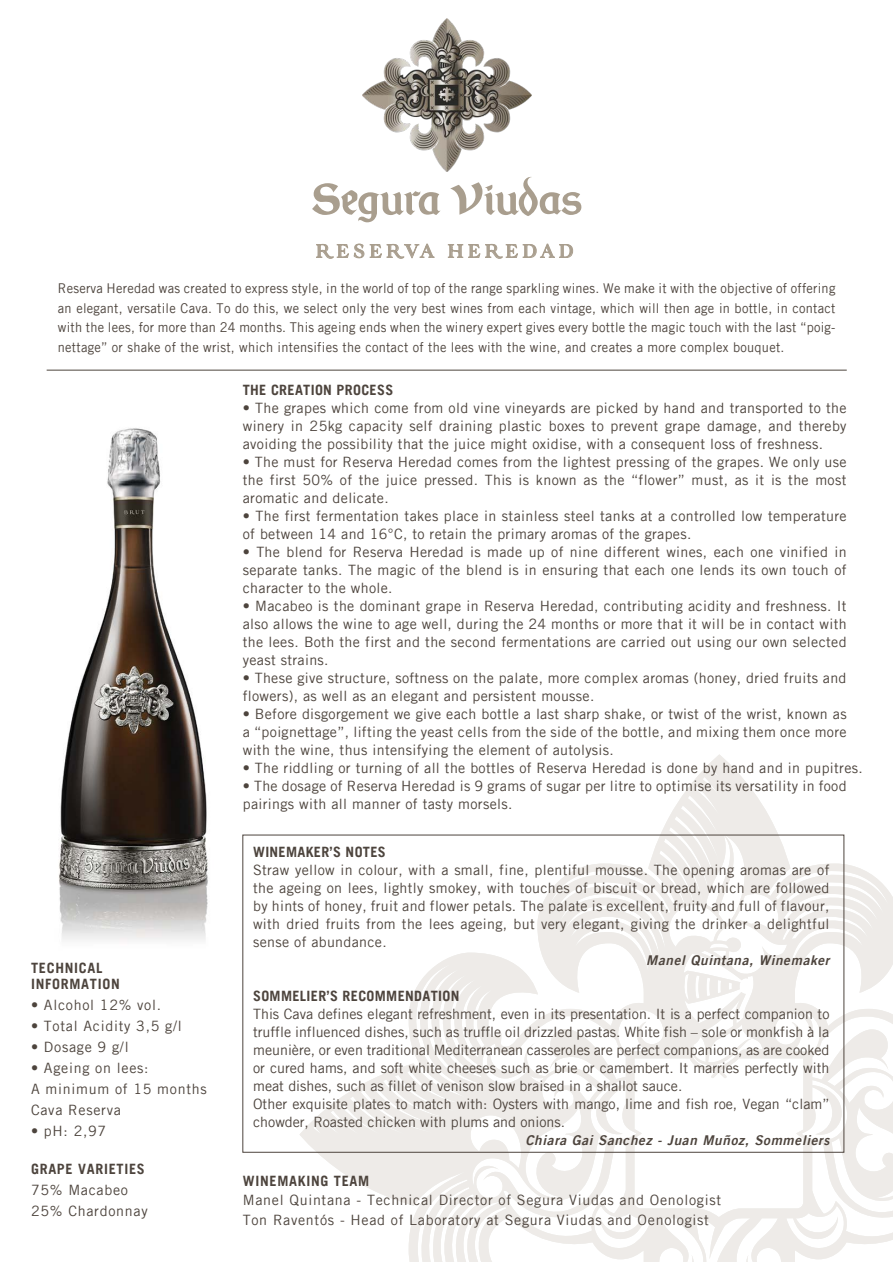
<style>
.page{position:relative;width:893px;height:1262px;background:#fff}
.page>*{position:absolute;margin:0;border:0;box-sizing:border-box;transform-origin:0 0}
.t1{font:600 19.5px "Velour";letter-spacing:.2em;color:#a99e8e}
.t2{font:14.25px/18px "Trade Gothic LT";letter-spacing:.025em;color:#4d443d;text-align:justify}
.t3{font:14.25px/18px "Trade Gothic LT";color:#4d443d}
.t4{font:14.25px/21px "Trade Gothic LT";letter-spacing:.05em;color:#4d443d}
.t5{font:700 14.25px "Trade Gothic LT";letter-spacing:.025em;color:#4d443d}
.t6{font:700 14.25px/16.5px "Trade Gothic LT";letter-spacing:.05em;color:#4d443d}
.t7{font:13.5px/19.5px "Trade Gothic LT";letter-spacing:.02em;color:#4d443d;text-align:justify;scale:.95 1}
.t8{font:italic 13.5px "Trade Gothic LT Bold Two";letter-spacing:.05em;color:#4d443d}
</style>
<div class="page">
<img style="left:59px;top:428px;width:149px;height:513px">
<svg style="left:299px;top:754px;width:593px;height:508px"></svg>
<hr style="left:47px;top:370px;width:799px;height:1px;background:#4d443d">
<svg style="left:316px;top:243px;width:119px;height:16px"></svg>
<svg style="left:447px;top:171px;width:134px;height:88px"></svg>
<svg style="left:312px;top:183px;width:128px;height:39px"></svg>
<img style="left:362px;top:18px;width:169px;height:153px">
<h1 class="t1" style="left:315px;top:240px;width:260px">RESERVA HEREDAD</h1>
<p class="t7" style="left:58px;top:278px;width:820px">Reserva Heredad was created to express style, in the world of top of the range sparkling wines. We make it with the objective of offering an elegant, versatile Cava. To do this, we select only the very best wines from each vintage, which will then age in bottle, in contact with the lees, for more than 24 months. This ageing ends when the winery expert gives every bottle the magic touch with the last “poig&shy;nettage” or shake of the wrist, which intensifies the contact of the lees with the wine, and creates a more complex bouquet.</p>
<p class="t6" style="left:31px;top:959px;width:90px">TECHNICAL<br>INFORMATION</p>
<p class="t4" style="left:31px;top:994px;width:132px">• Alcohol 12% vol.</p>
<p class="t4" style="left:31px;top:1015px;width:152px">• Total Acidity 3,5 g/l</p>
<p class="t2" style="left:31px;top:1037px;width:99px">• Dosage 9 g/l</p>
<p class="t4" style="left:31px;top:1057px;width:177px">• Ageing on lees:<br>A minimum of 15 months<br>Cava Reserva</p>
<p class="t2" style="left:31px;top:1121px;width:77px">• pH: 2,97</p>
<p class="t6" style="left:31px;top:1160px;width:115px">GRAPE VARIETIES</p>
<p class="t4" style="left:31px;top:1178px;width:118px">75% Macabeo<br>25% Chardonnay</p>
<p class="t5" style="left:243px;top:381px;width:152px">THE CREATION PROCESS</p>
<p class="t2" style="left:243px;top:399px;width:605px">• The grapes which come from old vine vineyards are picked by hand and transported to the winery in 25kg capacity self draining plastic boxes to prevent grape damage, and thereby avoiding the possibility that the juice might oxidise, with a consequent loss of freshness.</p>
<p class="t2" style="left:243px;top:453px;width:605px">• The must for Reserva Heredad comes from the lightest pressing of the grapes. We only use the first 50% of the juice pressed. This is known as the “flower” must, as it is the most aromatic and delicate.</p>
<p class="t2" style="left:243px;top:507px;width:605px">• The first fermentation takes place in stainless steel tanks at a controlled low temperature of between 14 and 16°C, to retain the primary aromas of the grapes.</p>
<p class="t2" style="left:243px;top:543px;width:605px">• The blend for Reserva Heredad is made up of nine different wines, each one vinified in separate tanks. The magic of the blend is in ensuring that each one lends its own touch of character to the whole.</p>
<p class="t2" style="left:243px;top:597px;width:605px">• Macabeo is the dominant grape in Reserva Heredad, contributing acidity and freshness. It also allows the wine to age well, during the 24 months or more that it will be in contact with the lees. Both the first and the second fermentations are carried out using our own selected yeast strains.</p>
<p class="t2" style="left:243px;top:669px;width:605px">• These give structure, softness on the palate, more complex aromas (honey, dried fruits and flowers), as well as an elegant and persistent mousse.</p>
<p class="t2" style="left:243px;top:705px;width:605px">• Before disgorgement we give each bottle a last sharp shake, or twist of the wrist, known as a “poignettage”, lifting the yeast cells from the side of the bottle, and mixing them once more with the wine, thus intensifying the element of autolysis.</p>
<p class="t2" style="left:243px;top:759px;width:621px">• The riddling or turning of all the bottles of Reserva Heredad is done by hand and in pupitres.</p>
<p class="t2" style="left:243px;top:777px;width:605px">• The dosage of Reserva Heredad is 9 grams of sugar per litre to optimise its versatility in food pairings with all manner of tasty morsels.</p>
<p class="t5" style="left:253px;top:843px;width:134px">WINEMAKER’S NOTES</p>
<p class="t2" style="left:253px;top:860px;width:578px">Straw yellow in colour, with a small, fine, plentiful mousse. The opening aromas are of the ageing on lees, lightly smokey, with touches of biscuit or bread, which are followed by hints of honey, fruit and flower petals. The palate is excellent, fruity and full of flavour, with dried fruits from the lees ageing, but very elegant, giving the drinker a delightful sense of abundance.</p>
<p class="t8" style="left:646px;top:951px;width:185px">Manel Quintana, Winemaker</p>
<p class="t5" style="left:253px;top:987px;width:208px">SOMMELIER’S RECOMMENDATION</p>
<p class="t3" style="left:253px;top:1004px;width:578px">This Cava defines elegant refreshment, even in its presentation. It is a perfect companion to truffle influenced dishes, such as truffle oil drizzled pastas. White fish – sole or monkfish à la meunière, or even traditional Mediterranean casseroles are perfect companions, as are cooked or cured hams, and soft white cheeses such as brie or camembert. It marries perfectly with meat dishes, such as fillet of venison slow braised in a shallot sauce.<br>Other exquisite plates to match with: Oysters with mango, lime and fish roe, Vegan “clam” chowder, Roasted chicken with plums and onions.</p>
<p class="t8" style="left:525px;top:1131px;width:305px">Chiara Gai Sanchez - Juan Muñoz, Sommeliers</p>
<p class="t6" style="left:243px;top:1172px;width:128px">WINEMAKING TEAM</p>
<p class="t4" style="left:243px;top:1190px;width:480px;line-height:19.5px">Manel Quintana - Technical Director of Segura Viudas and Oenologist<br>Ton Raventós - Head of Laboratory at Segura Viudas and Oenologist</p>
</div>
